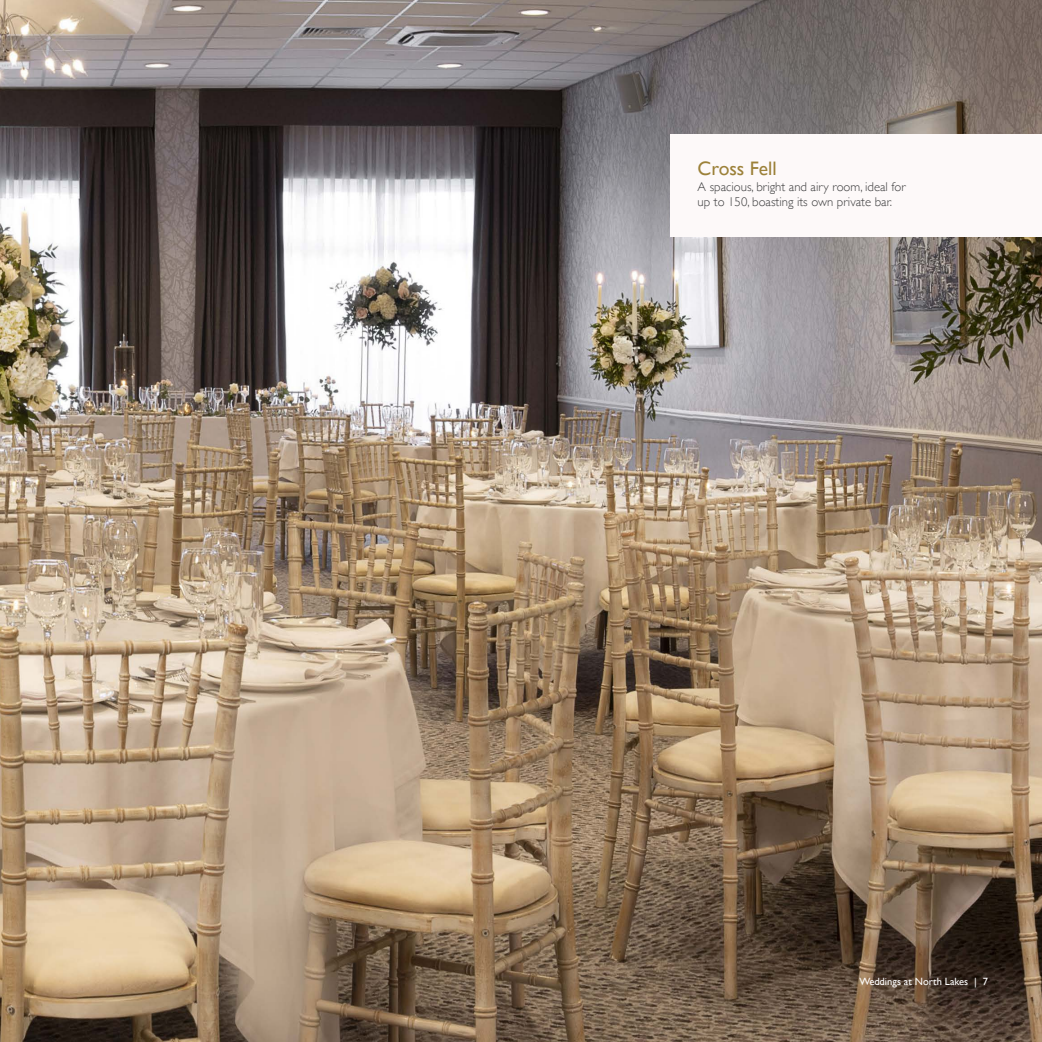
<style>
.page{position:relative;width:1042px;height:1042px;background:#fff}
.page>*{position:absolute;margin:0;border:0;box-sizing:border-box;transform-origin:0 0}
.t1{font:19.5px "Gill Sans";color:#9c8139}
.t2{font:300 12.75px/15.3px "Gill Sans";color:#3e3e3f}
.t3{font:10.5px "Gill Sans";color:#fff}
</style>
<div class="page">
<img style="left:0;top:0;width:1042px;height:1042px">
<div style="left:742px;top:135px;width:300px;height:102px;background:#fdf9f9"></div>
<div style="left:670px;top:135px;width:313px;height:102px;background:#fdf9f9"></div>
<h1 class="t1" style="left:697px;top:157px;width:80px">Cross Fell</h1>
<p class="t2" style="left:697px;top:178px;width:209px">A spacious, bright and airy room, ideal for up to 150, boasting its own private bar.</p>
<p class="t3" style="left:859px;top:975px;width:130px">Weddings at North Lakes | 7</p>
</div>
